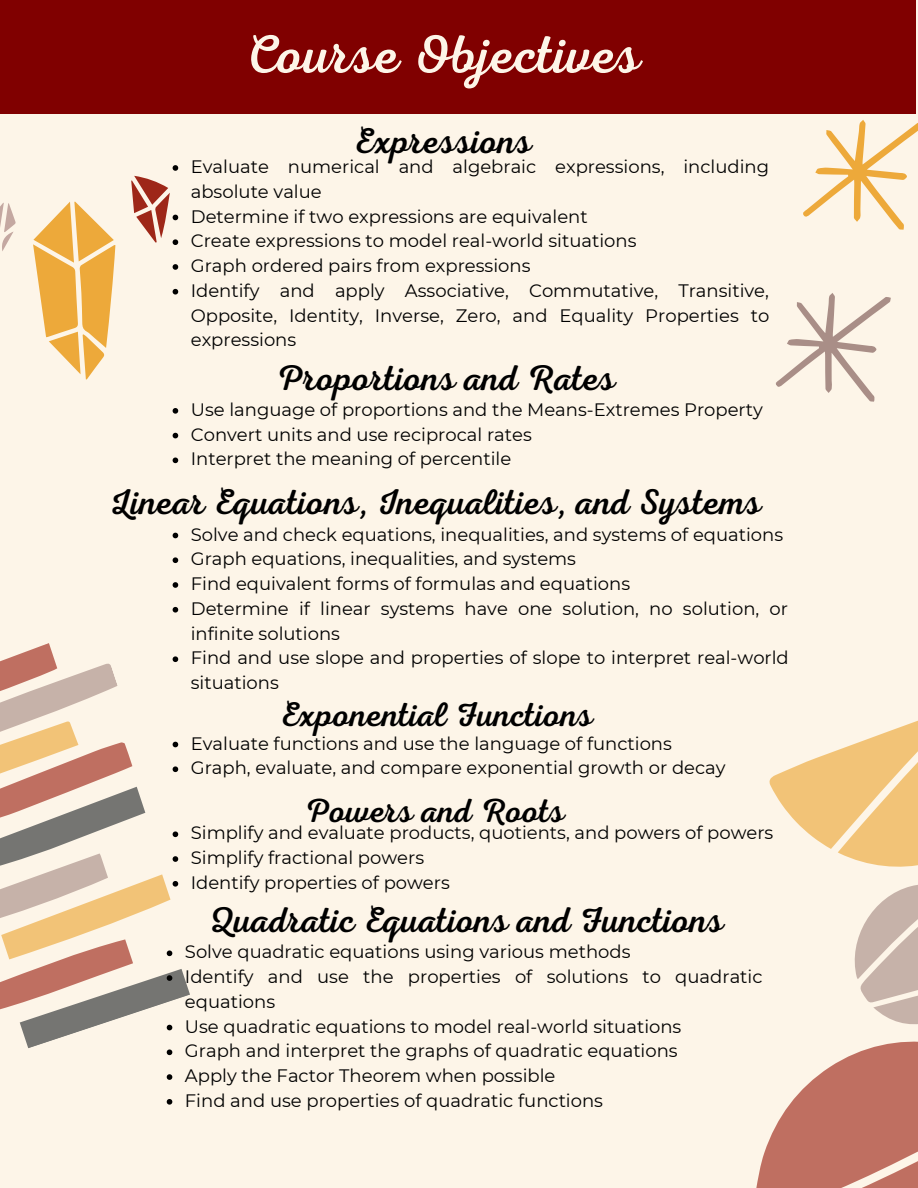
<style>
.page{position:relative;width:918px;height:1188px;background:#fdf5e8}
.page>*{position:absolute;margin:0;border:0;box-sizing:border-box;transform-origin:0 0}
.t1{font:54px "Nexa Script";color:#fdf5e8}
.t2{font:36px "Nexa Script";color:#000}
.t3{font:34.5px "Nexa Script";color:#000}
.t4{font:33.75px "Nexa Script";color:#000}
.t5{font:18px/24.8px "Montserrat";color:#000}
</style>
<div class="page">
<div style="left:0;top:0;width:915px;height:113px;background:#800000"></div>
<svg style="left:173px;top:264px;width:5px;height:6px"></svg>
<svg style="left:173px;top:289px;width:5px;height:6px"></svg>
<svg style="left:173px;top:408px;width:5px;height:6px"></svg>
<svg style="left:173px;top:433px;width:5px;height:5px"></svg>
<svg style="left:173px;top:458px;width:5px;height:5px"></svg>
<svg style="left:173px;top:533px;width:5px;height:5px"></svg>
<svg style="left:173px;top:557px;width:5px;height:6px"></svg>
<svg style="left:173px;top:582px;width:5px;height:6px"></svg>
<svg style="left:173px;top:607px;width:5px;height:6px"></svg>
<svg style="left:803px;top:120px;width:115px;height:110px"></svg>
<svg style="left:775px;top:293px;width:116px;height:109px"></svg>
<svg style="left:756px;top:720px;width:162px;height:468px"></svg>
<svg style="left:0;top:643px;width:190px;height:412px"></svg>
<svg style="left:167px;top:1074px;width:5px;height:6px"></svg>
<svg style="left:167px;top:1099px;width:5px;height:6px"></svg>
<svg style="left:33px;top:202px;width:82px;height:177px"></svg>
<svg style="left:131px;top:165px;width:47px;height:80px"></svg>
<svg style="left:0;top:203px;width:16px;height:48px"></svg>
<h1 class="t1" style="left:244px;top:22px;width:398px">Course Objectives</h1>
<h2 class="t2" style="left:354px;top:120px;width:180px">Expressions</h2>
<p class="t5" style="left:191px;top:154px;width:580px">Evaluate numerical and algebraic expressions, including absolute value<br>Determine if two expressions are equivalent<br>Create expressions to model real-world situations<br>Graph ordered pairs from expressions<br>Identify and apply Associative, Commutative, Transitive, Opposite, Identity, Inverse, Zero, and Equality Properties to expressions</p>
<h2 class="t2" style="left:276px;top:356px;width:341px">Proportions and Rates</h2>
<p class="t5" style="left:191px;top:396px;width:574px">Use language of proportions and the Means-Extremes Property<br>Convert units and use reciprocal rates<br>Interpret the meaning of percentile</p>
<h2 class="t2" style="left:109px;top:481px;width:653px">Linear Equations, Inequalities, and Systems</h2>
<p class="t5" style="left:191px;top:521px;width:600px">Solve and check equations, inequalities, and systems of equations Graph equations, inequalities, and systems<br>Find equivalent forms of formulas and equations<br>Determine if linear systems have one solution, no solution, or infinite solutions<br>Find and use slope and properties of slope to interpret real-world situations</p>
<h3 class="t3" style="left:280px;top:694px;width:315px">Exponential Functions</h3>
<p class="t5" style="left:191px;top:730px;width:536px">Evaluate functions and use the language of functions<br>Graph, evaluate, and compare exponential growth or decay</p>
<h3 class="t4" style="left:304px;top:791px;width:262px">Powers and Roots</h3>
<p class="t5" style="left:191px;top:820px;width:584px">Simplify and evaluate products, quotients, and powers of powers<br>Simplify fractional powers<br>Identify properties of powers</p>
<h2 class="t2" style="left:209px;top:899px;width:516px">Quadratic Equations and Functions</h2>
<p class="t5" style="left:185px;top:939px;width:579px">Solve quadratic equations using various methods<br>Identify and use the properties of solutions to quadratic equations<br>Use quadratic equations to model real-world situations<br>Graph and interpret the graphs of quadratic equations<br>Apply the Factor Theorem when possible<br>Find and use properties of quadratic functions</p>
</div>
